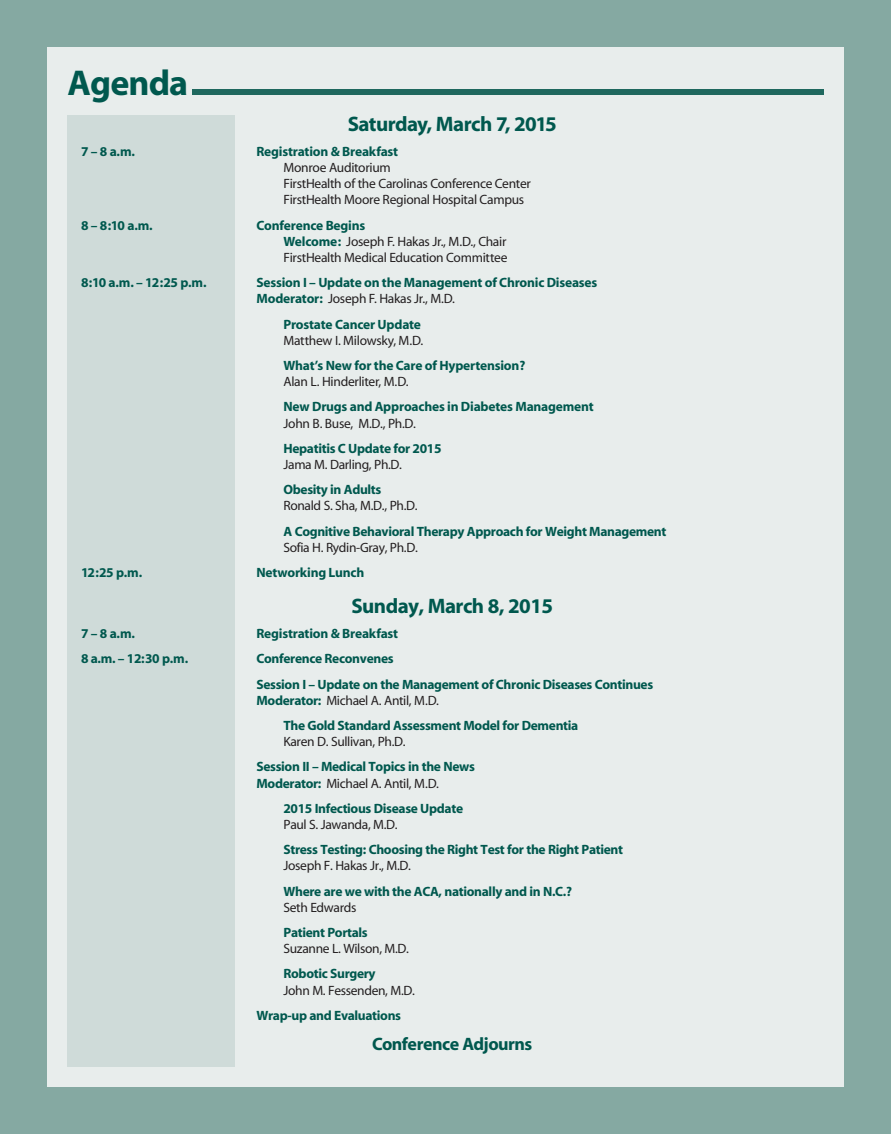
<style>
.page{position:relative;width:891px;height:1134px;background:#85a9a2}
.page>*{position:absolute;margin:0;border:0;box-sizing:border-box;transform-origin:0 0}
.t1{font:700 36px "Myriad";letter-spacing:-.025em;color:#00584e}
.t2{font:700 21px "Myriad";letter-spacing:-.025em;color:#00584e}
.t3{font:700 18px "Myriad";letter-spacing:-.025em;color:#00584e}
.t4{font:700 13.5px/16.2px "Myriad";letter-spacing:-.025em;color:#00584e}
.t5{font:13.5px/16.2px "Myriad";letter-spacing:-.025em;color:#231f20}
.s1{font-weight:700;color:#00584e}
.s2{font-weight:400;color:#231f20}
</style>
<div class="page">
<div style="left:47px;top:47px;width:797px;height:1040px;background:#e8edec"></div>
<div style="left:68px;top:115px;width:167px;height:951px;background:#cfdbd9"></div>
<div style="left:192px;top:89px;width:632px;height:6px;background:#1f685e"></div>
<h1 class="t1" style="left:68px;top:64px;width:122px">Agenda</h1>
<h2 class="t2" style="left:348px;top:113px;width:211px">Saturday, March 7, 2015</h2>
<p class="t4" style="left:81px;top:144px;width:56px">7 – 8 a.m.</p>
<p class="t4" style="left:257px;top:144px;width:143px">Registration &amp; Breakfast</p>
<p class="t5" style="left:284px;top:160px;width:249px">Monroe Auditorium<br>FirstHealth of the Carolinas Conference Center<br>FirstHealth Moore Regional Hospital Campus</p>
<p class="t4" style="left:81px;top:217px;width:73px">8 – 8:10 a.m.</p>
<p class="t5" style="left:284px;top:217px;width:225px;text-indent:-27px"><span class="s1">Conference Begins<br>Welcome:</span> Joseph F. Hakas Jr., M.D., Chair<br>FirstHealth Medical Education Committee</p>
<p class="t4" style="left:81px;top:275px;width:127px">8:10 a.m. – 12:25 p.m.</p>
<p class="t4" style="left:257px;top:275px;width:342px">Session I – Update on the Management of Chronic Diseases<br>Moderator: <span class="s2">Joseph F. Hakas Jr., M.D.</span></p>
<p class="t4" style="left:284px;top:316px;width:139px">Prostate Cancer Update</p>
<p class="t5" style="left:284px;top:333px;width:141px">Matthew I. Milowsky, M.D.</p>
<p class="t4" style="left:284px;top:358px;width:243px">What’s New for the Care of Hypertension?</p>
<p class="t5" style="left:284px;top:374px;width:126px">Alan L. Hinderliter, M.D.</p>
<p class="t4" style="left:284px;top:399px;width:312px">New Drugs and Approaches in Diabetes Management</p>
<p class="t5" style="left:284px;top:416px;width:134px">John B. Buse, M.D., Ph.D.</p>
<p class="t4" style="left:284px;top:441px;width:160px">Hepatitis C Update for 2015</p>
<p class="t5" style="left:284px;top:457px;width:120px">Jama M. Darling, Ph.D.</p>
<p class="t4" style="left:284px;top:482px;width:99px">Obesity in Adults</p>
<p class="t5" style="left:284px;top:498px;width:136px">Ronald S. Sha, M.D., Ph.D.</p>
<p class="t4" style="left:284px;top:523px;width:384px">A Cognitive Behavioral Therapy Approach for Weight Management</p>
<p class="t5" style="left:284px;top:540px;width:136px">Sofia H. Rydin-Gray, Ph.D.</p>
<p class="t4" style="left:81px;top:565px;width:63px">12:25 p.m.</p>
<p class="t4" style="left:257px;top:565px;width:109px">Networking Lunch</p>
<h2 class="t2" style="left:351px;top:595px;width:203px">Sunday, March 8, 2015</h2>
<p class="t4" style="left:81px;top:626px;width:56px">7 – 8 a.m.</p>
<p class="t4" style="left:257px;top:626px;width:143px">Registration &amp; Breakfast</p>
<p class="t4" style="left:81px;top:651px;width:109px">8 a.m. – 12:30 p.m.</p>
<p class="t4" style="left:257px;top:647px;width:398px;line-height:25.2px">Conference Reconvenes<br>Session I – Update on the Management of Chronic Diseases Continues</p>
<p class="t4" style="left:284px;top:688px;width:296px;line-height:25.2px;text-indent:-27px">Moderator: <span class="s2">Michael A. Antil, M.D.<br></span>The Gold Standard Assessment Model for Dementia</p>
<p class="t5" style="left:284px;top:734px;width:124px">Karen D. Sullivan, Ph.D.</p>
<p class="t4" style="left:257px;top:759px;width:220px">Session II – Medical Topics in the News<br>Moderator: <span class="s2">Michael A. Antil, M.D.</span></p>
<p class="t4" style="left:284px;top:801px;width:181px">2015 Infectious Disease Update</p>
<p class="t5" style="left:284px;top:817px;width:116px">Paul S. Jawanda, M.D.</p>
<p class="t4" style="left:284px;top:842px;width:341px">Stress Testing: Choosing the Right Test for the Right Patient</p>
<p class="t5" style="left:284px;top:858px;width:129px">Joseph F. Hakas Jr., M.D.</p>
<p class="t4" style="left:284px;top:883px;width:290px">Where are we with the ACA, nationally and in N.C.?</p>
<p class="t5" style="left:284px;top:900px;width:74px">Seth Edwards</p>
<p class="t4" style="left:284px;top:925px;width:86px">Patient Portals</p>
<p class="t5" style="left:284px;top:941px;width:127px">Suzanne L. Wilson, M.D.</p>
<p class="t4" style="left:284px;top:966px;width:94px">Robotic Surgery</p>
<p class="t5" style="left:284px;top:982px;width:133px">John M. Fessenden, M.D.</p>
<p class="t4" style="left:257px;top:1008px;width:146px">Wrap-up and Evaluations</p>
<h3 class="t3" style="left:372px;top:1035px;width:162px">Conference Adjourns</h3>
</div>
